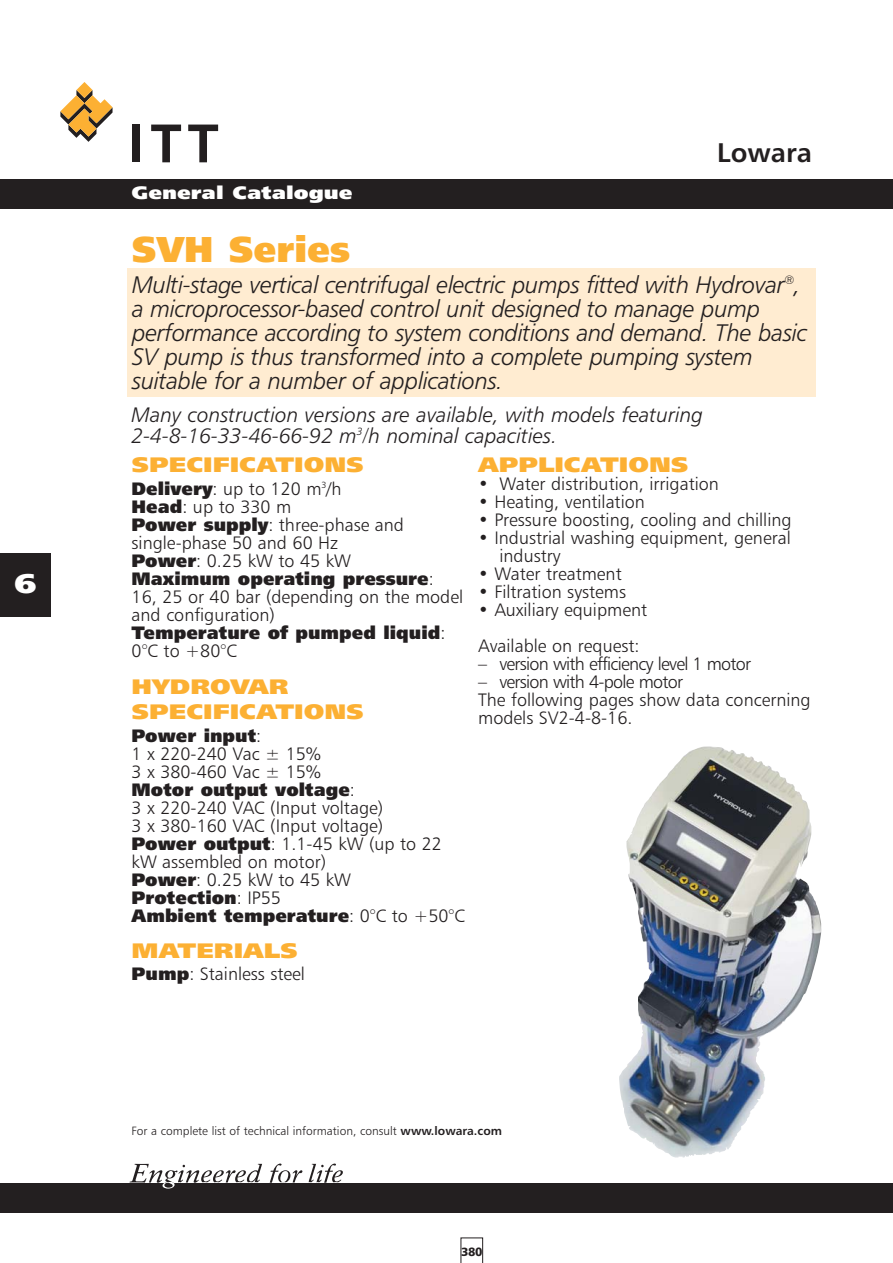
<style>
.page{position:relative;width:893px;height:1263px;background:#fff}
.page>*{position:absolute;margin:0;border:0;box-sizing:border-box;transform-origin:0 0}
.t1{font:36px "Humanist 777 BT Extra Black B";color:#fcb033}
.t2{font:27px "Humanist 777 BT Bold B";color:#231f20}
.t3{font:27px "Humanist 777 BT Extra Black B";color:#fff;scale:1.2 1}
.t4{font:24px/24px "Humanist 777 BT Light Italic B";letter-spacing:-.015em;color:#231f20}
.t5{font:21px/21px "Humanist 777 BT Light Italic B";color:#231f20}
.t6{font:21px/25.2px "Humanist 777 BT Extra Black B";color:#fcb033;scale:1.2 1}
.t7{font:18px/18px "Humanist 777 BT Light B";color:#231f20}
.t8{font:18px/18px "Humanist 777 BT Extra Black B";color:#231f20}
.t9{font:18px "Humanist 777 BT Light B";letter-spacing:-.04em;color:#231f20}
.t10{font:18px "Humanist 777 BT Extra Black B";color:#fff;scale:1.2 1}
.t11{font:12px "Humanist 777 BT Light B";color:#231f20}
.t12{font:12px "Humanist 777 BT Black B";color:#231f20}
.s1{font-family:"Humanist 777 BT Extra Black B"}
.s2{font-family:"Humanist 777 BT Light B"}
.s3{font-family:"Humanist 777 BT Bold B"}
</style>
<div class="page">
<div style="left:0;top:179px;width:893px;height:30px;background:#231f20"></div>
<div style="left:0;top:1183px;width:893px;height:29px;background:#231f20"></div>
<svg style="left:60px;top:82px;width:53px;height:60px"></svg>
<div style="left:132px;top:125px;width:8px;height:37px;background:#231f20"></div>
<svg style="left:151px;top:125px;width:30px;height:37px"></svg>
<svg style="left:188px;top:125px;width:30px;height:37px"></svg>
<svg style="left:461px;top:1238px;width:22px;height:25px"></svg>
<svg style="left:270px;top:1163px;width:32px;height:20px"></svg>
<svg style="left:130px;top:1164px;width:132px;height:24px"></svg>
<svg style="left:309px;top:1163px;width:34px;height:20px"></svg>
<div style="left:0;top:553px;width:51px;height:64px;background:#231f20"></div>
<div style="left:127px;top:269px;width:689px;height:128px;background:#ffecd1"></div>
<img style="left:619px;top:746px;width:202px;height:411px">
<h2 class="t3" style="left:14px;top:570px;width:20px">6</h2>
<p class="t10" style="left:132px;top:184px;width:186px">General Catalogue</p>
<h2 class="t2" style="left:717px;top:139px;width:96px">Lowara</h2>
<h1 class="t1" style="left:132px;top:231px;width:220px">SVH Series</h1>
<p class="t4" style="left:132px;top:274px;width:677px">Multi-stage vertical centrifugal electric pumps fitted with Hydrovar<sup>®</sup>, a microprocessor-based control unit designed to manage pump performance according to system conditions and demand. The basic SV pump is thus transformed into a complete pumping system suitable for a number of applications.</p>
<p class="t5" style="left:132px;top:405px;width:573px">Many construction versions are available, with models featuring<br>2-4-8-16-33-46-66-92 m<sup>3</sup>/h nominal capacities.</p>
<p class="t6" style="left:132px;top:453px;width:195px">SPECIFICATIONS</p>
<p class="t7" style="left:132px;top:480px;width:274px"><span class="s1">Delivery</span>: up to 120 m<sup>3</sup>/h<br><span class="s1">Head</span>: up to 330 m<br><span class="s1">Power supply</span>: three-phase and single-phase 50 and 60 Hz<br><span class="s1">Power</span>: 0.25 kW to 45 kW</p>
<p class="t8" style="left:132px;top:570px;width:304px">Maximum operating pressure<span class="s2">:</span></p>
<p class="t7" style="left:132px;top:588px;width:333px">16, 25 or 40 bar (depending on the model and configuration)</p>
<p class="t8" style="left:132px;top:624px;width:315px">Temperature of pumped liquid<span class="s2">:</span></p>
<p class="t7" style="left:132px;top:642px;width:107px">0°C to +80°C</p>
<p class="t6" style="left:132px;top:675px;width:195px">HYDROVAR<br>SPECIFICATIONS</p>
<p class="t8" style="left:132px;top:727px;width:131px">Power input<span class="s2">:</span></p>
<p class="t7" style="left:132px;top:745px;width:191px">1 x 220-240 Vac ± 15%<br>3 x 380-460 Vac ± 15%</p>
<p class="t8" style="left:132px;top:781px;width:225px">Motor output voltage<span class="s2">:</span></p>
<p class="t7" style="left:132px;top:799px;width:312px">3 x 220-240 VAC (Input voltage)<br>3 x 380-160 VAC (Input voltage)<br><span class="s1">Power output</span>: 1.1-45 kW (up to 22 kW assembled on motor)<br><span class="s1">Power</span>: 0.25 kW to 45 kW</p>
<p class="t8" style="left:132px;top:889px;width:335px">Protection<span class="s2">: IP55<br></span>Ambient temperature<span class="s2">: 0°C to +50°C</span></p>
<p class="t6" style="left:132px;top:938px;width:140px">MATERIALS</p>
<p class="t7" style="left:132px;top:965px;width:175px"><span class="s1">Pump</span>: Stainless steel</p>
<p class="t6" style="left:478px;top:453px;width:177px">APPLICATIONS</p>
<p class="t7" style="left:478px;top:476px;width:242px">• Water distribution, irrigation</p>
<p class="t7" style="left:478px;top:494px;width:168px">• Heating, ventilation</p>
<p class="t7" style="left:478px;top:512px;width:315px">• Pressure boosting, cooling and chilling</p>
<p class="t7" style="left:499px;top:530px;width:293px;text-indent:-21px">• Industrial washing equipment, general industry</p>
<p class="t7" style="left:478px;top:566px;width:145px">• Water treatment</p>
<p class="t7" style="left:478px;top:584px;width:149px">• Filtration systems</p>
<p class="t7" style="left:478px;top:593px;width:170px;line-height:36px">• Auxiliary equipment<br>Available on request:</p>
<p class="t9" style="left:478px;top:655px;width:275px">– version with efficiency level 1 motor</p>
<p class="t7" style="left:478px;top:674px;width:334px">– version with 4-pole motor<br>The following pages show data concerning models SV2-4-8-16.</p>
<p class="t11" style="left:132px;top:1125px;width:372px">For a complete list of technical information, consult <span class="s3">www.lowara.com</span></p>
<p class="t12" style="left:461px;top:1246px;width:23px">380</p>
</div>
